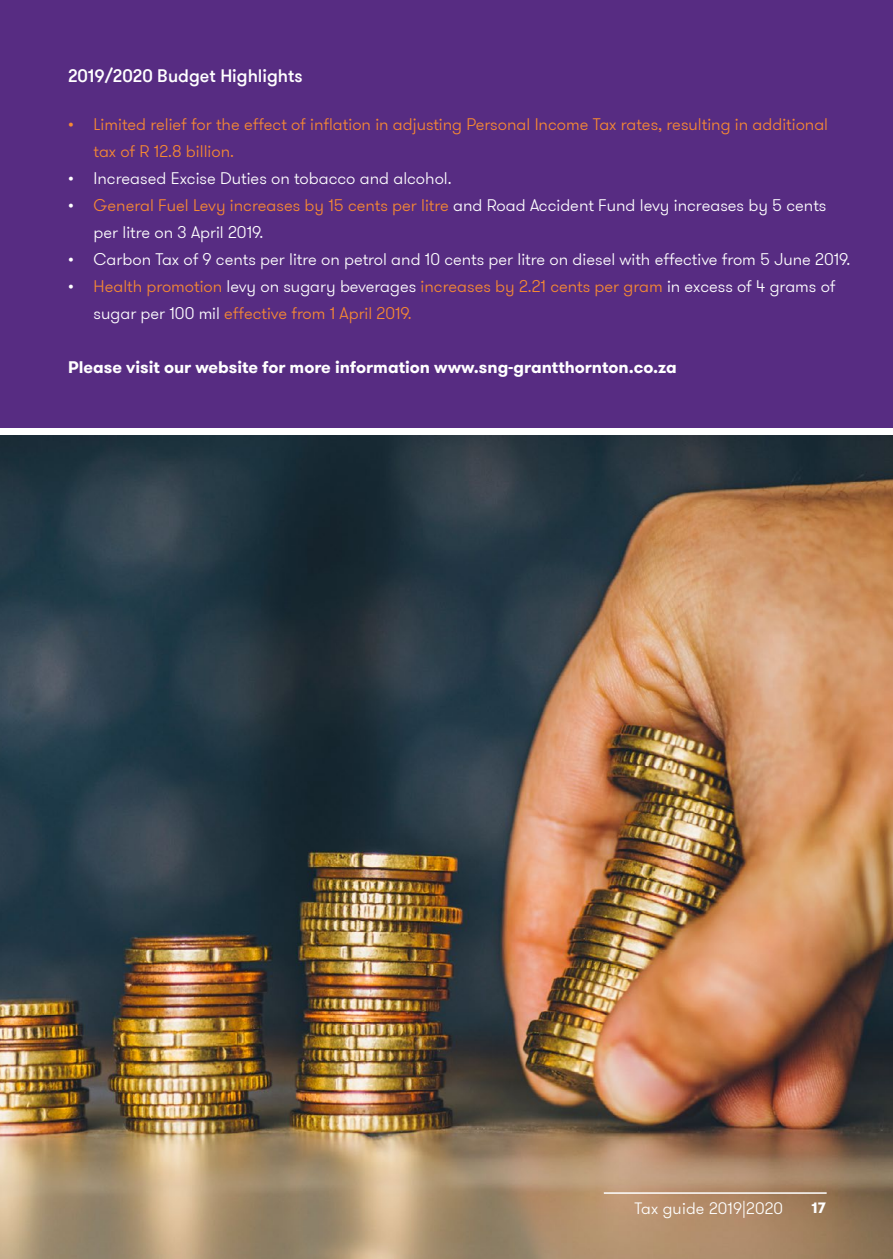
<style>
.page{position:relative;width:893px;height:1259px;background:#fff}
.page>*{position:absolute;margin:0;border:0;box-sizing:border-box;transform-origin:0 0}
.t1{font:500 18px "GT Walsheim Pro";color:#fff}
.t2{font:300 16.8px/27px "GT Walsheim Pro";color:#fff}
.t3{font:300 16.8px/27px "GT Walsheim Pro";color:#f68933}
.t4{font:700 16.8px "GT Walsheim Pro";color:#fff}
.t5{font:300 16.5px "GT Walsheim Pro";letter-spacing:.01em;color:#fff}
.t6{font:700 15px "GT Walsheim Pro";color:#fff}
.s1{color:#f68933}
.s2{color:#fff}
</style>
<div class="page">
<img style="left:0;top:435px;width:893px;height:824px">
<div style="left:0;top:0;width:893px;height:427px;background:#572c82"></div>
<hr style="left:604px;top:1192px;width:223px;height:1px;background:#fff">
<p class="t1" style="left:68px;top:64px;width:236px">2019/2020 Budget Highlights</p>
<p class="t3" style="left:94px;top:111px;width:736px;text-indent:-26px">• Limited relief for the effect of inflation in adjusting Personal Income Tax rates, resulting in additional tax of R 12.8 billion.</p>
<p class="t2" style="left:68px;top:165px;width:385px">• Increased Excise Duties on tobacco and alcohol.</p>
<p class="t2" style="left:94px;top:192px;width:734px;text-indent:-26px">• <span class="s1">General Fuel Levy increases by 15 cents per litre</span> and Road Accident Fund levy increases by 5 cents per litre on 3 April 2019.</p>
<p class="t2" style="left:68px;top:246px;width:784px">• Carbon Tax of 9 cents per litre on petrol and 10 cents per litre on diesel with effective from 5 June 2019.</p>
<p class="t3" style="left:94px;top:273px;width:743px;text-indent:-26px"><span class="s2">•</span> Health promotion <span class="s2">levy on sugary beverages</span> increases by 2.21 cents per gram <span class="s2">in excess of 4 grams of sugar per 100 mil</span> effective from 1 April 2019.</p>
<p class="t4" style="left:68px;top:356px;width:610px">Please visit our website for more information www.sng-grantthornton.co.za</p>
<p class="t5" style="left:634px;top:1197px;width:150px">Tax guide 2019|2020</p>
<p class="t6" style="left:811px;top:1197px;width:16px">17</p>
</div>
